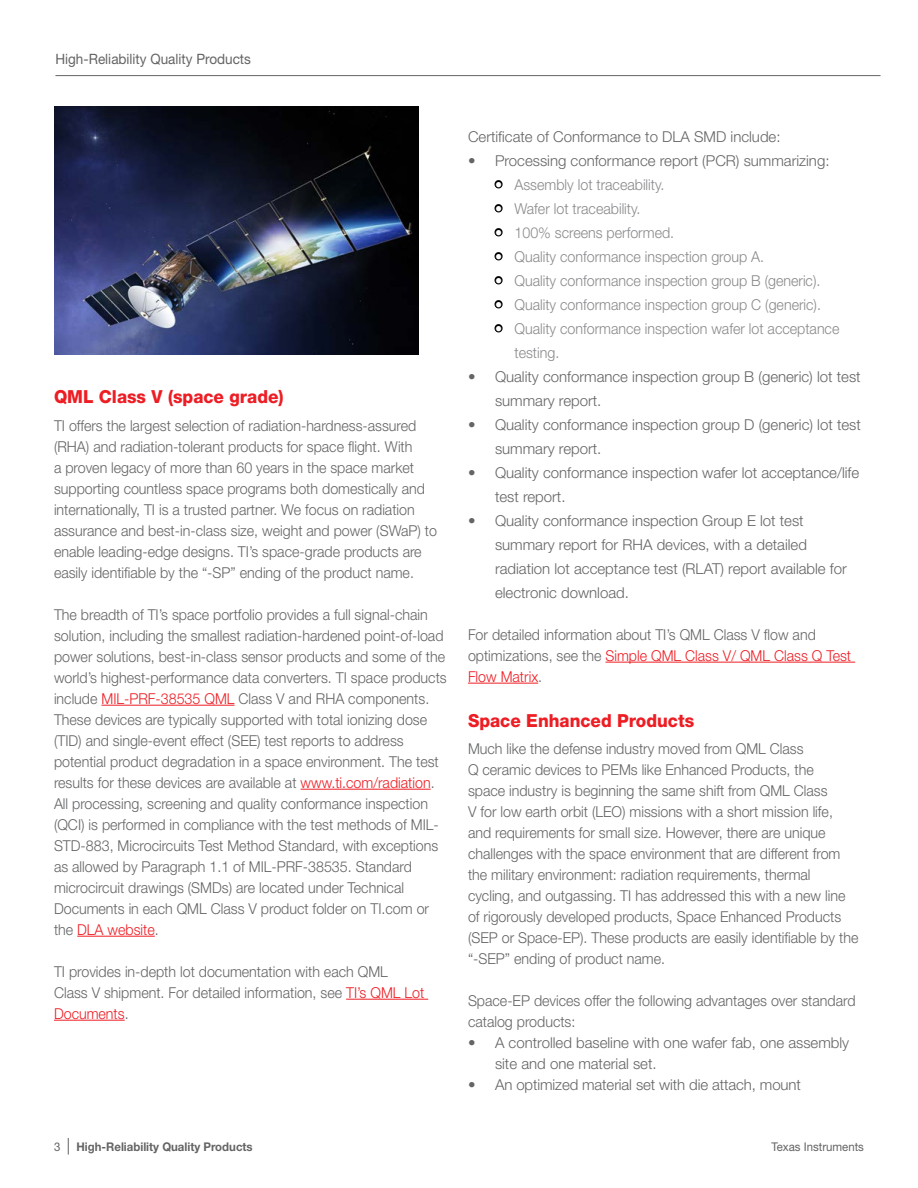
<style>
.page{position:relative;width:918px;height:1188px;background:#fff}
.page>*{position:absolute;margin:0;border:0;box-sizing:border-box;transform-origin:0 0}
.t1{font:800 18px "Helvetica Neue LT Std";color:#ed1d24;scale:.95 1}
.t2{font:300 15px/21px "Helvetica Neue LT Std";color:#636466;scale:.95 1}
.t3{font:300 15px/24px "Helvetica Neue LT Std";color:#636466}
.t4{font:300 15px/24px "Helvetica Neue LT Std";color:#87898c;scale:.95 1}
.t5{font:14.25px "Helvetica Neue LT Std";color:#636466;scale:.95 1}
.t6{font:700 12px "Helvetica Neue LT Std";color:#636466;scale:.95 1}
.t7{font:12px "Helvetica Neue LT Std";color:#636466;scale:.95 1}
.s1{color:#ed1d24}
.s2{color:#000}
.s3{font-weight:400}
.s4{font-weight:400;font-size:16.5px}
</style>
<div class="page">
<img style="left:54px;top:107px;width:365px;height:247px">
<hr style="left:102px;top:705px;width:133px;height:1px;background:#ed1d24">
<hr style="left:301px;top:789px;width:130px;height:1px;background:#ed1d24">
<hr style="left:77px;top:936px;width:78px;height:1px;background:#ed1d24">
<hr style="left:346px;top:999px;width:82px;height:1px;background:#ed1d24">
<hr style="left:54px;top:1020px;width:71px;height:1px;background:#ed1d24">
<hr style="left:605px;top:662px;width:250px;height:1px;background:#ed1d24">
<hr style="left:468px;top:683px;width:70px;height:1px;background:#ed1d24">
<hr style="left:55px;top:75px;width:826px;height:1px;background:#636466">
<p class="t5" style="left:55px;top:51px;width:207px">High-Reliability Quality Products</p>
<p class="t1" style="left:54px;top:386px;width:243px">QML Class V (space grade)</p>
<p class="t2" style="left:54px;top:415px;width:405px">TI offers the largest selection of radiation-hardness-assured (RHA) and radiation-tolerant products for space flight. With<br>a proven legacy of more than 60 years in the space market supporting countless space programs both domestically and internationally, TI is a trusted partner. We focus on radiation assurance and best-in-class size, weight and power (SWaP) to enable leading-edge designs. TI’s space-grade products are easily identifiable by the “-SP” ending of the product name.</p>
<p class="t2" style="left:54px;top:604px;width:415px">The breadth of TI’s space portfolio provides a full signal-chain solution, including the smallest radiation-hardened point-of-load power solutions, best-in-class sensor products and some of the world’s highest-performance data converters. TI space products include <span class="s1">MIL-PRF-38535 QML</span> Class V and RHA components.<br>These devices are typically supported with total ionizing dose (TID) and single-event effect (SEE) test reports to address potential product degradation in a space environment. The test results for these devices are available at <span class="s1">www.ti.com/radiation</span>.<br>All processing, screening and quality conformance inspection (QCI) is performed in compliance with the test methods of MIL-STD-883, Microcircuits Test Method Standard, with exceptions as allowed by Paragraph 1.1 of MIL-PRF-38535. Standard microcircuit drawings (SMDs) are located under Technical Documents in each QML Class V product folder on TI.com or the <span class="s1">DLA website</span>.</p>
<p class="t2" style="left:54px;top:961px;width:391px">TI provides in-depth lot documentation with each QML<br>Class V shipment. For detailed information, see <span class="s1">TI’s QML Lot<br>Documents</span>.</p>
<p class="t3" style="left:468px;top:124px;width:314px">Certificate of Conformance to DLA SMD include:</p>
<p class="t3" style="left:468px;top:148px;width:363px">• Processing conformance report (PCR) summarizing:</p>
<p class="t4" style="left:495px;top:172px;width:180px"><span class="s2">•</span> Assembly lot traceability.</p>
<p class="t4" style="left:495px;top:196px;width:155px"><span class="s2">•</span> Wafer lot traceability.</p>
<p class="t4" style="left:495px;top:220px;width:190px"><span class="s2">•</span> 100% screens performed.</p>
<p class="t4" style="left:495px;top:244px;width:285px"><span class="s2">•</span> Quality conformance inspection group A.</p>
<p class="t4" style="left:495px;top:268px;width:344px"><span class="s2">•</span> Quality conformance inspection group B (generic).</p>
<p class="t4" style="left:495px;top:292px;width:345px"><span class="s2">•</span> Quality conformance inspection group C (generic).</p>
<p class="t4" style="left:514px;top:316px;width:344px;text-indent:-19px"><span class="s2">•</span> Quality conformance inspection wafer lot acceptance testing.</p>
<p class="t3" style="left:495px;top:364px;width:367px;text-indent:-27px">• Quality conformance inspection group B (generic) lot test summary report.</p>
<p class="t3" style="left:495px;top:412px;width:367px;text-indent:-27px">• Quality conformance inspection group D (generic) lot test summary report.</p>
<p class="t3" style="left:495px;top:460px;width:366px;text-indent:-27px">• Quality conformance inspection wafer lot acceptance/life test report.</p>
<p class="t3" style="left:495px;top:508px;width:353px;text-indent:-27px">• Quality conformance inspection Group E lot test summary report for RHA devices, with a detailed radiation lot acceptance test (RLAT) report available for electronic download.</p>
<p class="t2" style="left:468px;top:623px;width:405px">For detailed information about TI’s QML Class V flow and optimizations, see the <span class="s1">Simple QML Class V/ QML Class Q Test<br>Flow Matrix</span>.</p>
<p class="t1" style="left:468px;top:710px;width:240px">Space Enhanced Products</p>
<p class="t2" style="left:468px;top:738px;width:412px">Much like the defense industry moved from QML Class<br>Q ceramic devices to PEMs like Enhanced Products, the<br>space industry is beginning the same shift from QML Class<br>V for low earth orbit (LEO) missions with a short mission life, and requirements for small size. However, there are unique challenges with the space environment that are different from the military environment: radiation requirements, thermal cycling, and outgassing. TI has addressed this with a new line of rigorously developed products, Space Enhanced Products (SEP or Space-EP). These products are easily identifiable by the “-SEP” ending of product name.</p>
<p class="t2" style="left:468px;top:990px;width:409px">Space-EP devices offer the following advantages over standard catalog products:</p>
<p class="t3" style="left:495px;top:1032px;width:356px;line-height:21px;text-indent:-27px">• A controlled baseline with one wafer fab, one assembly site and one material set.</p>
<p class="t3" style="left:468px;top:1072px;width:334px">• An optimized material set with die attach, mount</p>
<p class="t6" style="left:54px;top:1139px;width:211px"><span class="s3">3</span> <span class="s4">|</span> High-Reliability Quality Products</p>
<p class="t7" style="left:772px;top:1140px;width:99px">Texas Instruments</p>
</div>
